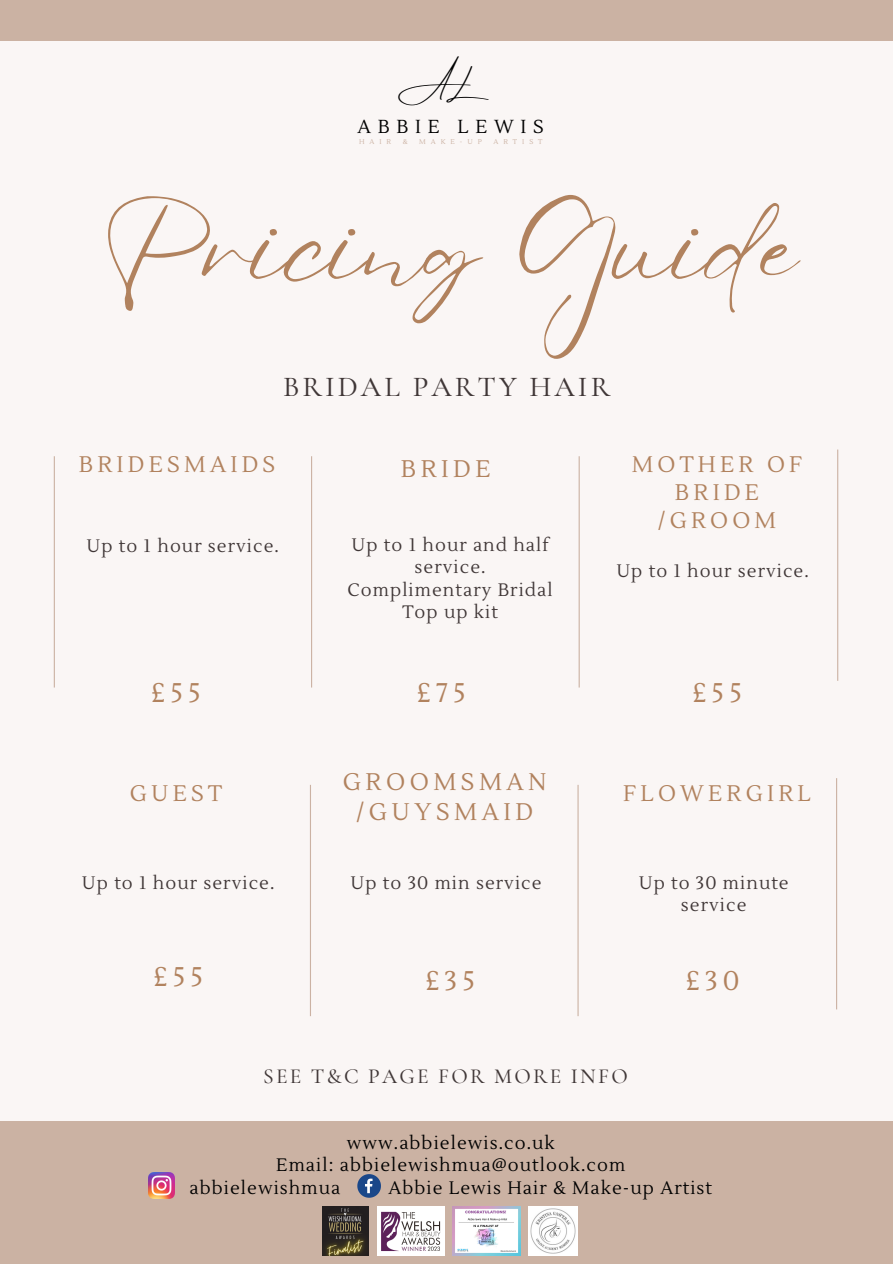
<style>
.page{position:relative;width:893px;height:1264px;background:#fff}
.page>*{position:absolute;margin:0;border:0;box-sizing:border-box;transform-origin:0 0}
.t1{font:109.95px "Eyesome Script";color:#b1825e}
.t2{font:500 28.95px "Cormorant Garamond";letter-spacing:.105em;color:#403737}
.t3{font:27px "Lustria";letter-spacing:.185em;color:#b1825e}
.t4{font:24px/30.3px "Lustria";letter-spacing:.185em;color:#b1825e;text-align:center}
.t5{font:22.5px/28.2px "Lustria";letter-spacing:.185em;color:#b1825e;text-align:center}
.t6{font:500 21.45px "Cormorant Garamond";letter-spacing:.105em;color:#403737}
.t7{font:21.45px "Amsterdam Four";color:#000}
.t8{font:18.75px "Lustria";letter-spacing:.36em;color:#000}
.t9{font:18px/22.5px "Lustria";letter-spacing:.06em;color:#403737;text-align:center}
.t10{font:18px "Lustria";letter-spacing:.06em;color:#000}
.t11{font:6.9px "Lustria";letter-spacing:.715em;color:#cbb2a3}
</style>
<div class="page">
<div style="left:0;top:0;width:892px;height:1263px;background:#faf6f5"></div>
<div style="left:0;top:0;width:892px;height:40px;background:#cbb2a3"></div>
<div style="left:0;top:1121px;width:892px;height:142px;background:#cbb2a3"></div>
<hr style="left:54px;top:456px;width:1px;height:231px;background:#cbb2a3">
<hr style="left:578px;top:456px;width:1px;height:231px;background:#cbb2a3">
<hr style="left:311px;top:456px;width:1px;height:231px;background:#cbb2a3">
<hr style="left:837px;top:449px;width:1px;height:231px;background:#cbb2a3">
<hr style="left:577px;top:784px;width:1px;height:232px;background:#cbb2a3">
<hr style="left:310px;top:784px;width:1px;height:232px;background:#cbb2a3">
<hr style="left:836px;top:778px;width:1px;height:231px;background:#cbb2a3">
<img style="left:377px;top:1206px;width:68px;height:49px">
<img style="left:323px;top:1206px;width:46px;height:49px">
<img style="left:528px;top:1206px;width:49px;height:49px">
<img style="left:453px;top:1206px;width:67px;height:49px">
<svg style="left:357px;top:1174px;width:24px;height:23px"></svg>
<img style="left:148px;top:1172px;width:26px;height:26px">
<p class="t7" style="left:413px;top:75px;width:77px">AL</p>
<p class="t8" style="left:357px;top:115px;width:188px">ABBIE LEWIS</p>
<p class="t11" style="left:359px;top:137px;width:34px">HAIR</p>
<p class="t11" style="left:403px;top:137px;width:6px">&amp;</p>
<p class="t11" style="left:419px;top:137px;width:64px">MAKE-UP</p>
<p class="t11" style="left:493px;top:137px;width:51px">ARTIST</p>
<p class="t1" style="left:103px;top:175px;width:697px">Pricing Guide</p>
<p class="t2" style="left:283px;top:369px;width:328px">BRIDAL PARTY HAIR</p>
<p class="t5" style="left:79px;top:451px;width:198px">BRIDESMAIDS</p>
<p class="t5" style="left:631px;top:451px;width:172px">MOTHER OF<br>BRIDE /GROOM</p>
<p class="t4" style="left:401px;top:454px;width:91px">BRIDE</p>
<p class="t9" style="left:86px;top:535px;width:194px">Up to 1 hour service.</p>
<p class="t9" style="left:351px;top:534px;width:198px">Up to 1 hour and half service.</p>
<p class="t9" style="left:347px;top:579px;width:207px">Complimentary Bridal<br>Top up kit</p>
<p class="t9" style="left:616px;top:560px;width:194px">Up to 1 hour service.</p>
<p class="t3" style="left:151px;top:675px;width:52px">£55</p>
<p class="t3" style="left:692px;top:675px;width:52px">£55</p>
<p class="t3" style="left:416px;top:675px;width:51px">£75</p>
<p class="t4" style="left:343px;top:767px;width:205px">GROOMSMAN /GUYSMAID</p>
<p class="t5" style="left:130px;top:779px;width:94px">GUEST</p>
<p class="t5" style="left:623px;top:779px;width:189px">FLOWERGIRL</p>
<p class="t9" style="left:82px;top:871px;width:194px">Up to 1 hour service.</p>
<p class="t9" style="left:350px;top:871px;width:192px">Up to 30 min service</p>
<p class="t9" style="left:638px;top:871px;width:151px">Up to 30 minute service</p>
<p class="t3" style="left:153px;top:959px;width:52px">£55</p>
<p class="t3" style="left:685px;top:964px;width:56px">£30</p>
<p class="t3" style="left:425px;top:964px;width:52px">£35</p>
<p class="t6" style="left:263px;top:1063px;width:366px">SEE T&amp;C PAGE FOR MORE INFO</p>
<p class="t10" style="left:347px;top:1131px;width:209px">www.abbielewis.co.uk</p>
<p class="t10" style="left:276px;top:1153px;width:350px">Email: abbielewishmua@outlook.com</p>
<p class="t10" style="left:189px;top:1176px;width:152px">abbielewishmua</p>
<p class="t10" style="left:388px;top:1176px;width:325px">Abbie Lewis Hair &amp; Make-up Artist</p>
</div>
